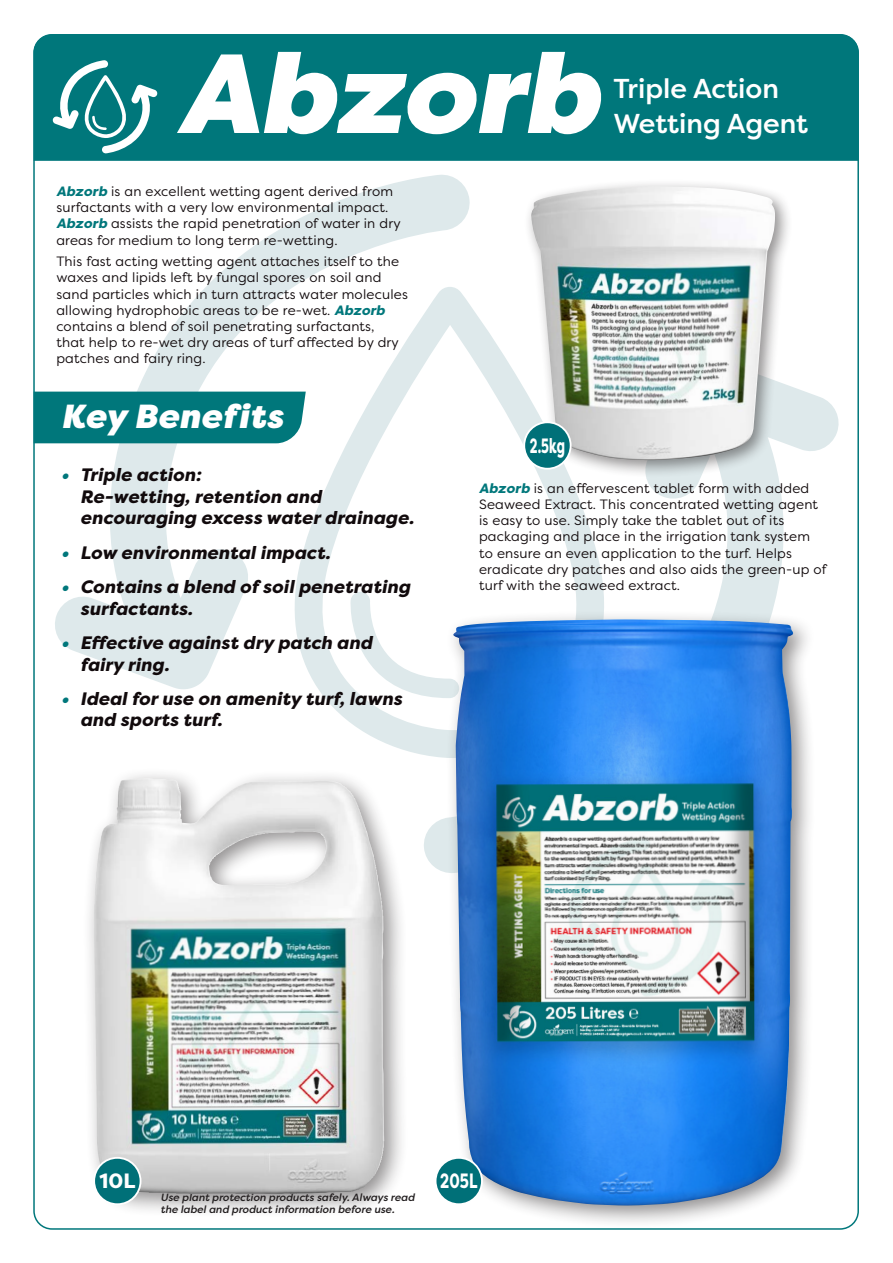
<style>
.page{position:relative;width:893px;height:1263px;background:#fff}
.page>*{position:absolute;margin:0;border:0;box-sizing:border-box;transform-origin:0 0}
.t1{font:italic 900 112.2px "Filson Pro";color:#fff}
.t2{font:italic 900 33.45px "Filson Pro";letter-spacing:.02em;color:#fff}
.t3{font:500 27.3px "Filson Pro";color:#fff}
.t4{font:800 20.7px "Filson Pro";letter-spacing:.01em;color:#fff;scale:.6 1}
.t5{font:800 20.7px "Filson Pro";letter-spacing:.01em;color:#fff;scale:.7 1}
.t6{font:800 20.7px "Filson Pro";letter-spacing:.01em;color:#fff}
.t7{font:italic 800 18px/21.6px "Filson Pro";letter-spacing:.01em;color:#110a0c}
.t8{font:13.5px/16.2px "Filson Pro";letter-spacing:.015em;color:#110a0c}
.t9{font:italic 500 10.5px/12.6px "Filson Pro";color:#231f20}
.s1{font-weight:800;font-style:italic;color:#00777b}
.s2{font-weight:900;color:#00777b}
</style>
<div class="page">
<svg style="left:318px;top:307px;width:187px;height:448px"></svg>
<svg style="left:349px;top:689px;width:74px;height:9px"></svg>
<svg style="left:51px;top:175px;width:420px;height:514px"></svg>
<svg style="left:423px;top:358px;width:416px;height:514px"></svg>
<div style="left:36px;top:392px;width:270px;height:51px;background:#00777b"></div>
<div style="left:36px;top:34px;width:823px;height:127px;background:#00777b"></div>
<svg style="left:52px;top:60px;width:106px;height:94px"></svg>
<div style="left:82px;top:768px;width:327px;height:451px;background:#231f20;opacity:.5"></div>
<img style="left:93px;top:779px;width:211px;height:415px">
<div style="left:94px;top:1158px;width:47px;height:46px;background:#007078;border-radius:50%"></div>
<div style="left:93px;top:1157px;width:48px;height:48px;border:2px solid #fff;border-radius:50%"></div>
<div style="left:445px;top:609px;width:371px;height:620px;background:#231f20;opacity:.5"></div>
<img style="left:453px;top:619px;width:341px;height:586px">
<div style="left:436px;top:1158px;width:46px;height:46px;background:#007078;border-radius:50%"></div>
<div style="left:435px;top:1157px;width:48px;height:48px;border:2px solid #fff;border-radius:50%"></div>
<div style="left:523px;top:178px;width:270px;height:300px;background:#231f20;opacity:.5"></div>
<img style="left:531px;top:186px;width:244px;height:274px">
<div style="left:524px;top:422px;width:47px;height:47px;background:#007078;border-radius:50%"></div>
<div style="left:523px;top:421px;width:49px;height:49px;border:2px solid #fff;border-radius:50%"></div>
<p class="t1" style="left:177px;top:24px;width:422px">Abzorb</p>
<p class="t3" style="left:613px;top:70px;width:167px">Triple Action</p>
<p class="t3" style="left:613px;top:105px;width:196px">Wetting Agent</p>
<p class="t8" style="left:56px;top:183px;width:346px"><span class="s1">Abzorb</span> is an excellent wetting agent derived from surfactants with a very low environmental impact.<br><span class="s1">Abzorb</span> assists the rapid penetration of water in dry areas for medium to long term re-wetting.</p>
<p class="t8" style="left:56px;top:253px;width:353px">This fast acting wetting agent attaches itself to the waxes and lipids left by fungal spores on soil and sand particles which in turn attracts water molecules allowing hydrophobic areas to be re-wet. <span class="s1">Abzorb </span>contains a blend of soil penetrating surfactants,<br>that help to re-wet dry areas of turf affected by dry patches and fairy ring.</p>
<p class="t2" style="left:61px;top:395px;width:223px">Key Benefits</p>
<p class="t4" style="left:530px;top:432px;width:60px">2.5kg</p>
<p class="t7" style="left:61px;top:464px;width:142px"><span class="s2">•</span> Triple action:</p>
<p class="t7" style="left:80px;top:486px;width:335px">Re-wetting, retention and encouraging excess water drainage.</p>
<p class="t7" style="left:61px;top:542px;width:271px"><span class="s2">•</span> Low environmental impact.</p>
<p class="t7" style="left:80px;top:576px;width:332px;text-indent:-19px"><span class="s2">•</span> Contains a blend of soil penetrating surfactants.</p>
<p class="t7" style="left:80px;top:632px;width:293px;text-indent:-19px"><span class="s2">•</span> Effective against dry patch and fairy ring.</p>
<p class="t7" style="left:80px;top:688px;width:323px;text-indent:-19px"><span class="s2">•</span> Ideal for use on amenity turf, lawns and sports turf.</p>
<p class="t8" style="left:479px;top:479px;width:349px"><span class="s1">Abzorb</span> is an effervescent tablet form with added Seaweed Extract. This concentrated wetting agent is easy to use. Simply take the tablet out of its packaging and place in the irrigation tank system to ensure an even application to the turf. Helps eradicate dry patches and also aids the green-up of turf with the seaweed extract.</p>
<p class="t6" style="left:99px;top:1168px;width:38px">10L</p>
<p class="t5" style="left:440px;top:1168px;width:55px">205L</p>
<p class="t9" style="left:161px;top:1190px;width:256px">Use plant protection products safely. Always read the label and product information before use.</p>
</div>
